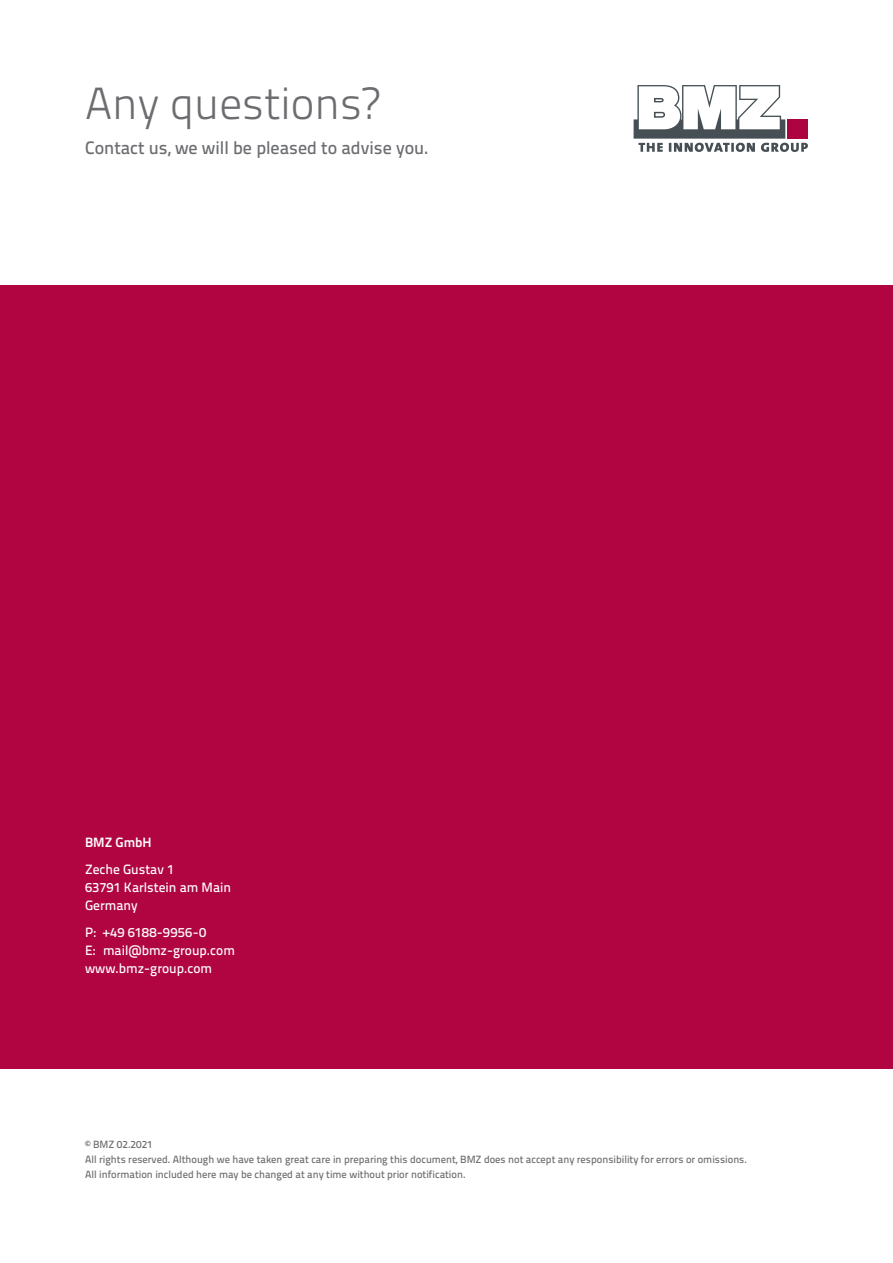
<style>
.page{position:relative;width:893px;height:1263px;background:#fff}
.page>*{position:absolute;margin:0;border:0;box-sizing:border-box;transform-origin:0 0}
.Head_L{font:300 45px "Titillium Text 22 L";color:#6c6d70}
.Body_M{font:500 18px "Titillium Text 22 L";color:#6c6d70}
.Body_M-2{font:500 13.5px/18px "Titillium Text 22 L";color:#fff}
.Body_M-3{font:700 13.5px "Titillium Text 22 L";color:#fff}
.Body_S{font:500 10.5px/15px "Titillium Text 22 L";color:#6c6d70}
</style>
<div class="page">
<div style="left:0;top:285px;width:893px;height:783px;background:#b00540"></div>
<svg style="left:634px;top:85px;width:174px;height:67px"></svg>
<p class="Head_L" style="left:85px;top:70px;width:296px">Any questions?</p>
<p class="Body_M" style="left:85px;top:134px;width:345px">Contact us, we will be pleased to advise you.</p>
<p class="Body_M-3" style="left:85px;top:832px;width:68px">BMZ GmbH</p>
<p class="Body_M-2" style="left:85px;top:859px;width:148px">Zeche Gustav 1<br>63791 Karlstein am Main<br>Germany</p>
<p class="Body_M-2" style="left:85px;top:922px;width:151px">P: +49 6188-9956-0<br>E: mail@bmz-group.com www.bmz-group.com</p>
<p class="Body_S" style="left:85px;top:1136px;width:663px">© BMZ 02.2021<br>All rights reserved. Although we have taken great care in preparing this document, BMZ does not accept any responsibility for errors or omissions.<br>All information included here may be changed at any time without prior notification.</p>
</div>
